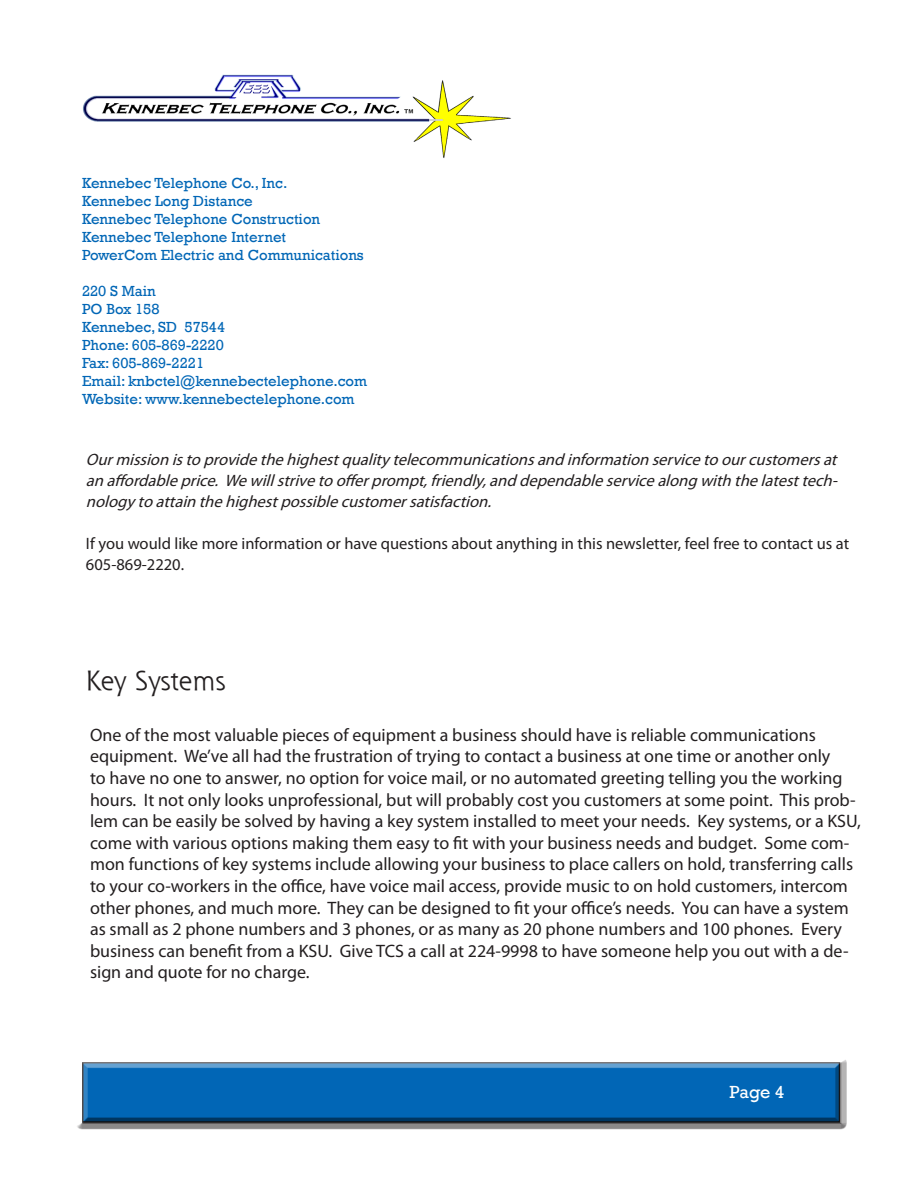
<style>
.page{position:relative;width:918px;height:1188px;background:#fff}
.page>*{position:absolute;margin:0;border:0;box-sizing:border-box;transform-origin:0 0}
.t1{font:27px "Shannon";color:#231f20}
.t2{font:18px/21.6px "Myriad Pro";color:#231f20}
.t3{font:18px "Rockwell";color:#fff}
.Body{font:italic 16.5px/21px "Myriad Pro";color:#231f20;text-align:justify}
.Body-2{font:16.5px/21px "Myriad Pro";color:#231f20}
.t4{font:15px "Rockwell";color:#0166b6}
</style>
<div class="page">
<img style="left:83px;top:74px;width:428px;height:84px">
<div style="left:69px;top:1049px;width:784px;height:87px;background:#231f20;opacity:.75"></div>
<p class="t4" style="left:82px;top:175px;width:207px">Kennebec Telephone Co., Inc.</p>
<p class="t4" style="left:82px;top:193px;width:172px">Kennebec Long Distance</p>
<p class="t4" style="left:82px;top:211px;width:240px">Kennebec Telephone Construction</p>
<p class="t4" style="left:82px;top:229px;width:206px">Kennebec Telephone Internet</p>
<p class="t4" style="left:82px;top:247px;width:283px">PowerCom Electric and Communications</p>
<p class="t4" style="left:82px;top:283px;width:75px">220 S Main</p>
<p class="t4" style="left:82px;top:301px;width:79px">PO Box 158</p>
<p class="t4" style="left:82px;top:319px;width:145px">Kennebec, SD 57544</p>
<p class="t4" style="left:82px;top:337px;width:143px">Phone: 605-869-2220</p>
<p class="t4" style="left:82px;top:355px;width:124px">Fax: 605-869-2221</p>
<p class="t4" style="left:82px;top:373px;width:287px">Email: knbctel@kennebectelephone.com</p>
<p class="t4" style="left:82px;top:391px;width:274px">Website: www.kennebectelephone.com</p>
<p class="Body" style="left:86px;top:449px;width:758px">Ourmissionistoprovidethehighestqualitytelecommunicationsandinformationservicetoourcustomersat anaffordableprice. Wewillstrivetoofferprompt,friendly,anddependableservicealongwiththelatesttech&shy;nologytoattainthehighestpossiblecustomersatisfaction.</p>
<p class="Body-2" style="left:86px;top:533px;width:765px">If you would like more information or have questions about anything in this newsletter, feel free to contact us at<br>605-869-2220.</p>
<p class="t1" style="left:86px;top:664px;width:141px">Key Systems</p>
<p class="t2" style="left:90px;top:724px;width:773px">One of the most valuable pieces of equipment a business should have is reliable communications equipment. We’ve all had the frustration of trying to contact a business at one time or another only<br>to have no one to answer, no option for voice mail, or no automated greeting telling you the working hours. It not only looks unprofessional, but will probably cost you customers at some point. This prob&shy;lem can be easily be solved by having a key system installed to meet your needs. Key systems, or a KSU, come with various options making them easy to fit with your business needs and budget. Some com&shy;mon functions of key systems include allowing your business to place callers on hold, transferring calls to your co-workers in the office, have voice mail access, provide music to on hold customers, intercom other phones, and much more. They can be designed to fit your office’s needs. You can have a system as small as 2 phone numbers and 3 phones, or as many as 20 phone numbers and 100 phones. Every business can benefit from a KSU. Give TCS a call at 224-9998 to have someone help you out with a de&shy;sign and quote for no charge.</p>
<p class="t3" style="left:730px;top:1082px;width:56px">Page 4</p>
</div>
